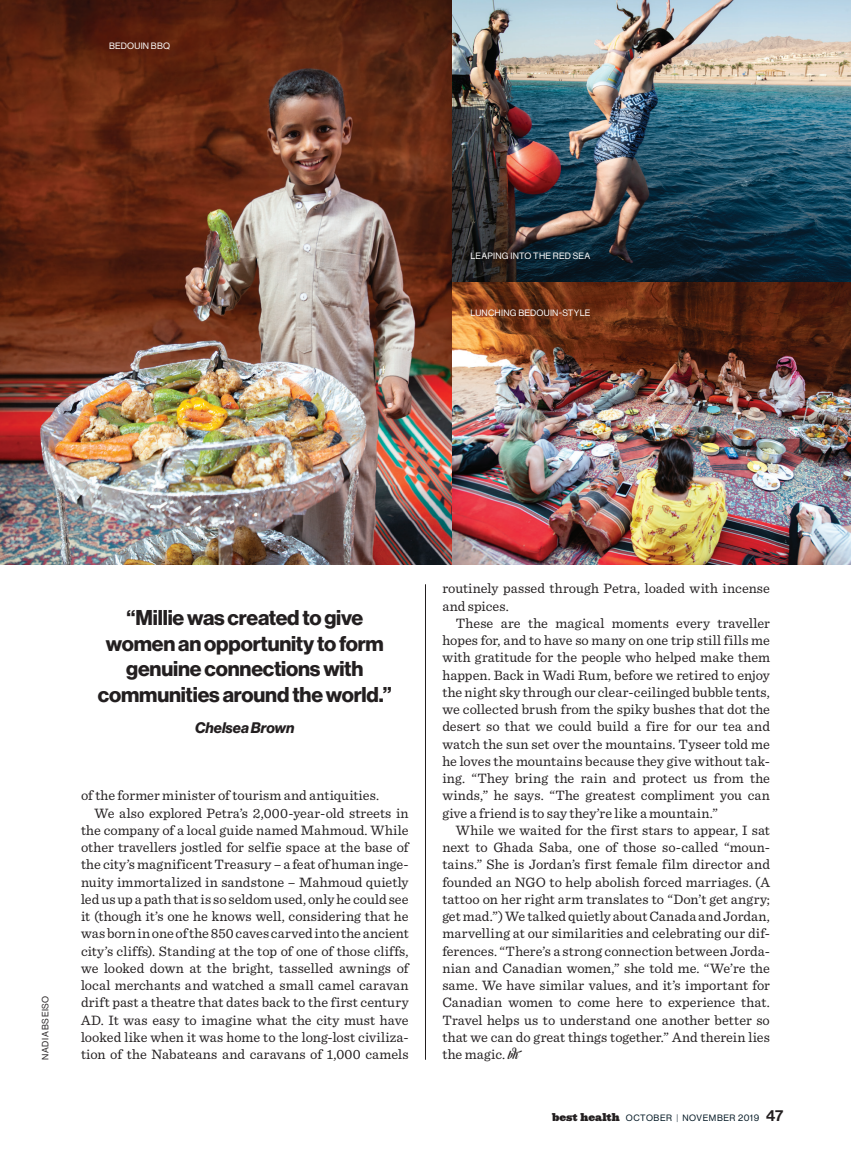
<style>
.page{position:relative;width:851px;height:1161px;background:#fff}
.page>*{position:absolute;margin:0;border:0;box-sizing:border-box;transform-origin:0 0}
.DECK{font:21px/25.5px "N Haas Grotesk DS Std 75 Bd";letter-spacing:-.01em;color:#231f20;text-align:center}
.DECK-2{font:15px "N Haas Grotesk DS Std 76 Bd It";letter-spacing:-.005em;color:#231f20}
.BODY{font:14.25px/17.2px "Sentinel";letter-spacing:.005em;color:#231f20;text-align:justify}
.PRODUCT_INFO{font:9px "N Haas Grotesk DS Std 55 Rg";letter-spacing:.025em;color:#fff}
.t1{font:9px "N Haas Grotesk DS Std 55 Rg";letter-spacing:.065em;color:#011622}
.GUTTER_CREDIT{font:9px "N Haas Grotesk DS Std 55 Rg";letter-spacing:.055em;color:#231f20}
.s1{font-family:"Voyage";font-size:12px}
.s2{font-family:"Ziggurat";font-weight:900;font-size:10.5px;color:#231f20}
.s3{font-family:"N Haas Grotesk DS Std 35 X Lt"}
.s4{font-family:"N Haas Grotesk DS Std 65 Md";font-size:15px;color:#231f20}
</style>
<div class="page">
<img style="left:0;top:0;width:850px;height:564px">
<hr style="left:425px;top:584px;width:1px;height:476px;background:#231f20">
<p class="PRODUCT_INFO" style="left:109px;top:41px;width:63px">BEDOUIN BBQ</p>
<p class="PRODUCT_INFO" style="left:470px;top:250px;width:121px">LEAPING INTO THE RED SEA</p>
<p class="PRODUCT_INFO" style="left:470px;top:307px;width:122px">LUNCHING BEDOUIN-STYLE</p>
<p class="GUTTER_CREDIT" style="left:40px;top:1060px;width:65px;rotate:-90deg">NADIA BSEISO</p>
<p class="DECK" style="left:98px;top:605px;width:295px">“Millie was created to give women an opportunity to form genuine connections with communities around the world.”</p>
<p class="DECK-2" style="left:195px;top:719px;width:101px">Chelsea Brown</p>
<p class="BODY" style="left:81px;top:786px;width:299px">of the former minister of tourism and antiquities.</p>
<p class="BODY" style="left:81px;top:803px;width:329px;text-indent:14px">We also explored Petra’s 2,000-year-old streets in the company of a local guide named Mahmoud. While other travellers jostled for selfie space at the base of the city’s magnificent Treasury – a feat of human inge&shy;nuity immortalized in sandstone – Mahmoud quietly led us up a path that is so seldom used, only he could see it (though it’s one he knows well, considering that he was born in one of the 850 caves carved into the ancient city’s cliffs). Standing at the top of one of those cliffs, we looked down at the bright, tasselled awnings of local merchants and watched a small camel caravan drift past a theatre that dates back to the first century AD. It was easy to imagine what the city must have looked like when it was home to the long-lost civiliza&shy;tion of the Nabateans and caravans of 1,000 camels</p>
<p class="BODY" style="left:442px;top:579px;width:329px">routinely passed through Petra, loaded with incense and spices.</p>
<p class="BODY" style="left:442px;top:613px;width:329px;text-indent:14px">These are the magical moments every traveller hopes for, and to have so many on one trip still fills me with gratitude for the people who helped make them happen. Back in Wadi Rum, before we retired to enjoy the night sky through our clear-ceilinged bubble tents, we collected brush from the spiky bushes that dot the desert so that we could build a fire for our tea and watch the sun set over the mountains. Tyseer told me he loves the mountains because they give without tak&shy;ing. “They bring the rain and protect us from the winds,” he says. “The greatest compliment you can give a friend is to say they’re like a mountain.”</p>
<p class="BODY" style="left:442px;top:820px;width:329px;text-indent:14px">While we waited for the first stars to appear, I sat next to Ghada Saba, one of those so-called “moun&shy;tains.” She is Jordan’s first female film director and founded an NGO to help abolish forced marriages. (A tattoo on her right arm translates to “Don’t get angry; get mad.”) We talked quietly about Canada and Jordan, marvelling at our similarities and celebrating our dif&shy;ferences. “There’s a strong connection between Jorda&shy;nian and Canadian women,” she told me. “We’re the same. We have similar values, and it’s important for Canadian women to come here to experience that.<br>Travel helps us to understand one another better so that we can do great things together.” And therein lies the magic. <span class="s1">bh</span></p>
<p class="t1" style="left:552px;top:1112px;width:233px"><span class="s2">best health</span> OCTOBER <span class="s3">|</span> NOVEMBER 2019 <span class="s4">47</span></p>
</div>
